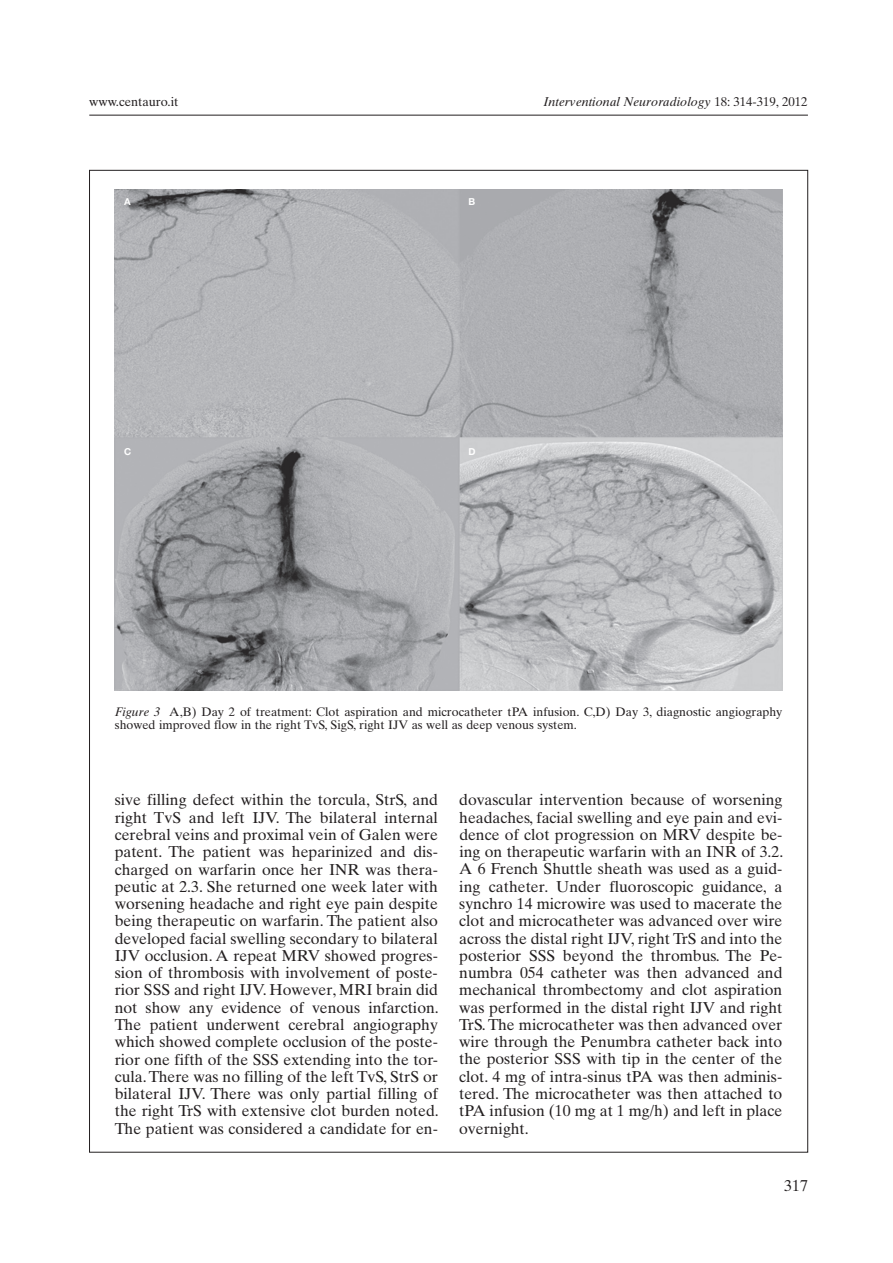
<style>
.page{position:relative;width:893px;height:1263px;background:#fff}
.page>*{position:absolute;margin:0;border:0;box-sizing:border-box;transform-origin:0 0}
.t1{font:15.75px/17.2px "Times Ten";color:#231f20;text-align:justify}
.t2{font:italic 12.75px "Times Ten";color:#231f20}
.t3{font:12.75px "Times Ten";color:#231f20}
.t4{font:12.3px/13.2px "Times Ten";color:#231f20}
.t5{font:700 9.6px "Helvetica Neue";color:#fff}
.s1{font-style:normal}
.s2{font-style:italic}
</style>
<div class="page">
<hr style="left:89px;top:115px;width:719px;height:1px;background:#231f20">
<img style="left:115px;top:189px;width:667px;height:501px">
<p class="t3" style="left:89px;top:94px;width:91px">www.centauro.it</p>
<p class="t2" style="left:543px;top:95px;width:266px">Interventional Neuroradiology <span class="s1">18: 314-319, 2012</span></p>
<p class="t5" style="left:124px;top:196px;width:8px">A</p>
<p class="t5" style="left:469px;top:196px;width:8px">B</p>
<p class="t5" style="left:124px;top:446px;width:9px">C</p>
<p class="t5" style="left:468px;top:446px;width:9px">D</p>
<p class="t4" style="left:115px;top:705px;width:669px"><span class="s2">Figure 3</span> A,B) Day 2 of treatment: Clot aspiration and microcatheter tPA infusion. C,D) Day 3, diagnostic angiography showed improved flow in the right TvS, SigS, right IJV as well as deep venous system.</p>
<p class="t1" style="left:115px;top:791px;width:326px">sive filling defect within the torcula, StrS, and right TvS and left IJV. The bilateral internal cerebral veins and proximal vein of Galen were patent. The patient was heparinized and dis&shy;charged on warfarin once her INR was thera&shy;peutic at 2.3. She returned one week later with worsening headache and right eye pain despite being therapeutic on warfarin. The patient also developed facial swelling secondary to bilateral IJV occlusion. A repeat MRV showed progres&shy;sion of thrombosis with involvement of poste&shy;rior SSS and right IJV. However, MRI brain did not show any evidence of venous infarction.<br>The patient underwent cerebral angiography which showed complete occlusion of the poste&shy;rior one fifth of the SSS extending into the tor&shy;cula.There was no filling of the left TvS, StrS or bilateral IJV. There was only partial filling of the right TrS with extensive clot burden noted.<br>The patient was considered a candidate for en-</p>
<p class="t1" style="left:459px;top:791px;width:326px">dovascular intervention because of worsening headaches, facial swelling and eye pain and evi&shy;dence of clot progression on MRV despite be&shy;ing on therapeutic warfarin with an INR of 3.2.<br>A 6 French Shuttle sheath was used as a guid&shy;ing catheter. Under fluoroscopic guidance, a synchro 14 microwire was used to macerate the clot and microcatheter was advanced over wire across the distal right IJV, right TrS and into the posterior SSS beyond the thrombus. The Pe&shy;numbra 054 catheter was then advanced and mechanical thrombectomy and clot aspiration was performed in the distal right IJV and right TrS.The microcatheter was then advanced over wire through the Penumbra catheter back into the posterior SSS with tip in the center of the clot. 4 mg of intra-sinus tPA was then adminis&shy;tered. The microcatheter was then attached to tPA infusion (10 mg at 1 mg/h) and left in place overnight.</p>
<p class="t1" style="left:784px;top:1176px;width:25px">317</p>
</div>
